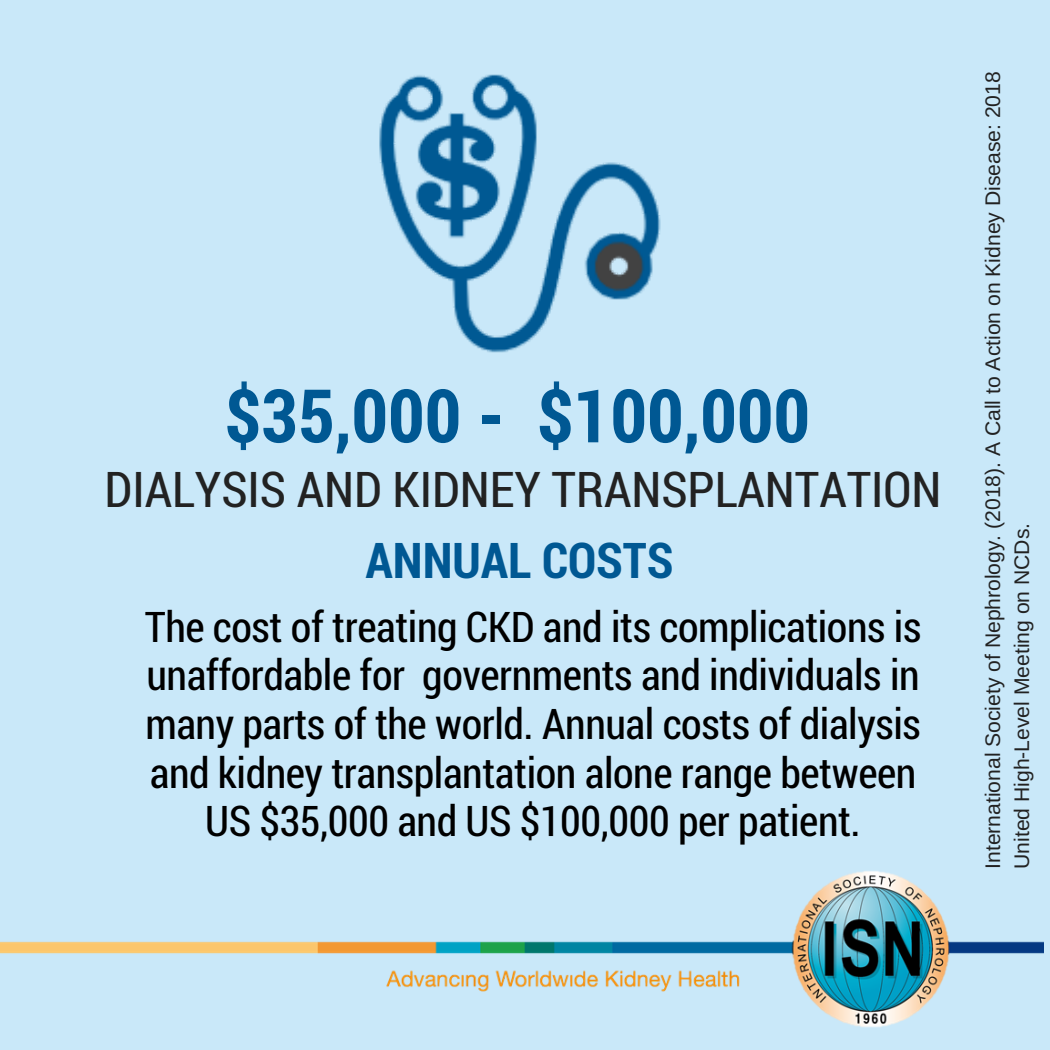
<style>
.page{position:relative;width:1050px;height:1050px;background:#c9e8f9}
.page>*{position:absolute;margin:0;border:0;box-sizing:border-box;transform-origin:0 0}
.t1{font:700 74.02px "Roboto Condensed";color:#005893}
.t2{font:49.35px "Roboto Condensed";color:#222}
.t3{font:700 49.35px "Roboto Condensed";color:#005893}
.t4{font:42.35px/48.6px "Roboto Condensed";letter-spacing:-.01em;color:#000;text-align:center}
.t5{font:21.18px/28.9px "Arimo";color:#222}
</style>
<div class="page">
<img style="left:0;top:871px;width:1043px;height:157px">
<img style="left:379px;top:74px;width:282px;height:279px">
<h1 class="t1" style="left:225px;top:365px;width:587px">$35,000 - $100,000</h1>
<p class="t2" style="left:105px;top:455px;width:838px">DIALYSIS AND KIDNEY TRANSPLANTATION</p>
<p class="t3" style="left:366px;top:526px;width:309px">ANNUAL COSTS</p>
<p class="t4" style="left:145px;top:601px;width:778px">The cost of treating CKD and its complications is unaffordable for governments and individuals in many parts of the world. Annual costs of dialysis and kidney transplantation alone range between US $35,000 and US $100,000 per patient.</p>
<p class="t5" style="left:978px;top:869px;width:799px;rotate:-90deg">International Society of Nephrology. (2018). A Call to Action on Kidney Disease: 2018<br>United High-Level Meeting on NCDs.</p>
</div>
